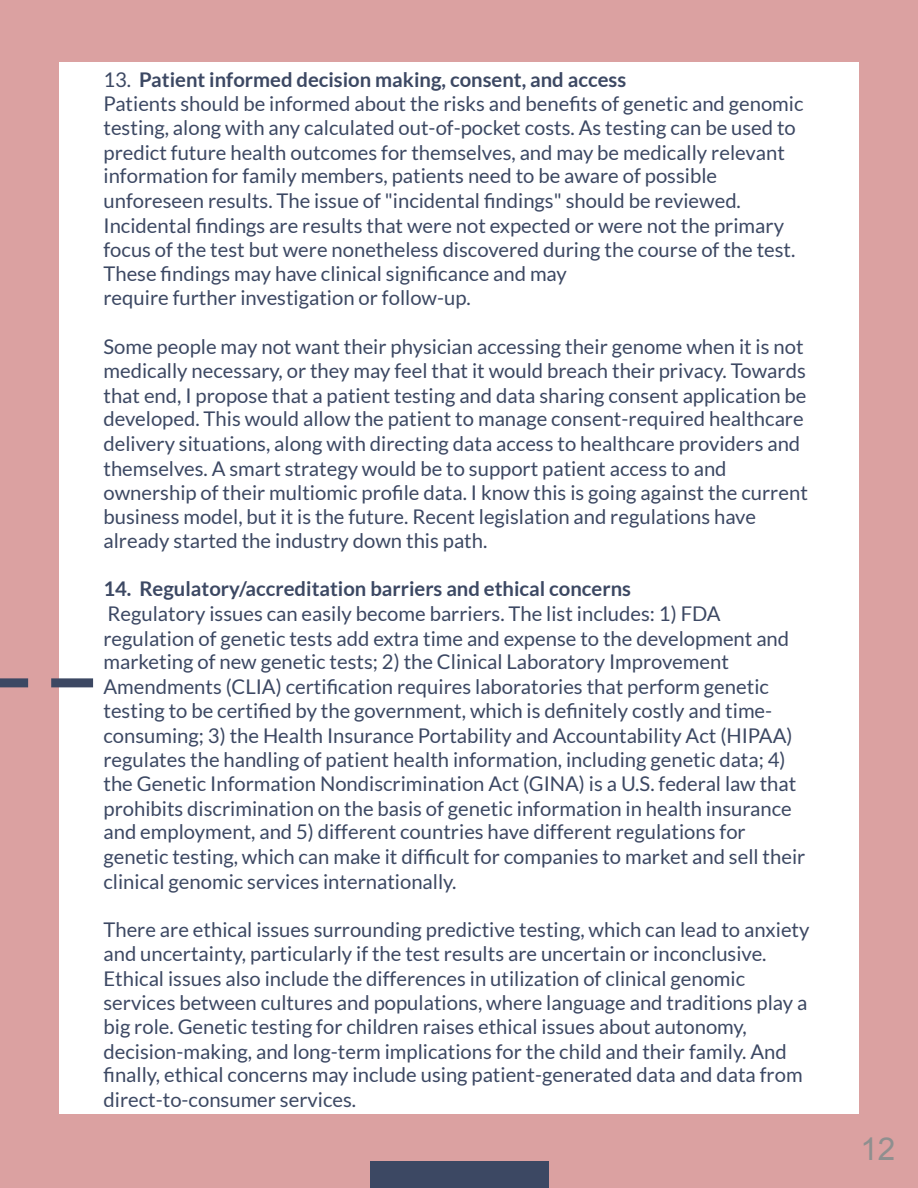
<style>
.page{position:relative;width:918px;height:1188px;background:#dba1a1}
.page>*{position:absolute;margin:0;border:0;box-sizing:border-box;transform-origin:0 0}
.t1{font:31.5px "Arial";color:#8f8f8f}
.t2{font:20.25px/24.3px "Lato";color:#3c4863}
.t3{font:700 20.25px "Lato";color:#3c4863}
.s1{font-weight:700}
</style>
<div class="page">
<div style="left:59px;top:62px;width:800px;height:936px;background:#fff"></div>
<div style="left:59px;top:548px;width:800px;height:566px;background:#fff"></div>
<div style="left:370px;top:1161px;width:178px;height:27px;background:#3c4863"></div>
<div style="left:0;top:678px;width:24px;height:9px;background:#3c4863"></div>
<div style="left:56px;top:678px;width:33px;height:9px;background:#3c4863"></div>
<p class="t2" style="left:104px;top:67px;width:702px">13. <span class="s1">Patient informed decision making, consent, and access<br></span>Patients should be informed about the risks and benefits of genetic and genomic testing, along with any calculated out-of-pocket costs. As testing can be used to predict future health outcomes for themselves, and may be medically relevant information for family members, patients need to be aware of possible unforeseen results. The issue of "incidental fi ndings" should be reviewed.<br>Incidental fi ndings are results that were not expected or were not the primary focus of the test but were nonetheless discovered during the course of the test.<br>These fi ndings may have clinical significance and may<br>require further investigation or follow-up.</p>
<p class="t2" style="left:104px;top:335px;width:706px">Some people may not want their physician accessing their genome when it is not medically necessary, or they may feel that it would breach their privacy. Towards that end, I propose that a patient testing and data sharing consent application be developed. This would allow the patient to manage consent-required healthcare delivery situations, along with directing data access to healthcare providers and themselves. A smart strategy would be to support patient access to and ownership of their multiomic profi le data. I know this is going against the current business model, but it is the future. Recent legislation and regulations have already started the industry down this path.</p>
<p class="t3" style="left:104px;top:576px;width:529px">14. Regulatory/accreditation barriers and ethical concerns</p>
<p class="t2" style="left:104px;top:601px;width:703px">Regulatory issues can easily become barriers. The list includes: 1) FDA regulation of genetic tests add extra time and expense to the development and marketing of new genetic tests; 2) the Clinical Laboratory Improvement Amendments (CLIA) certification requires laboratories that perform genetic testing to be certified by the government, which is defi nitely costly and time&shy;consuming; 3) the Health Insurance Portability and Accountability Act (HIPAA) regulates the handling of patient health information, including genetic data; 4) the Genetic Information Nondiscrimination Act (GINA) is a U.S. federal law that prohibits discrimination on the basis of genetic information in health insurance and employment, and 5) different countries have different regulations for genetic testing, which can make it difficult for companies to market and sell their clinical genomic services internationally.</p>
<p class="t2" style="left:104px;top:917px;width:708px">There are ethical issues surrounding predictive testing, which can lead to anxiety and uncertainty, particularly if the test results are uncertain or inconclusive.<br>Ethical issues also include the differences in utilization of clinical genomic services between cultures and populations, where language and traditions play a big role. Genetic testing for children raises ethical issues about autonomy, decision-making, and long-term implications for the child and their family. And<br>fi nally, ethical concerns may include using patient-generated data and data from direct-to-consumer services.</p>
<h1 class="t1" style="left:860px;top:1131px;width:37px">12</h1>
</div>
